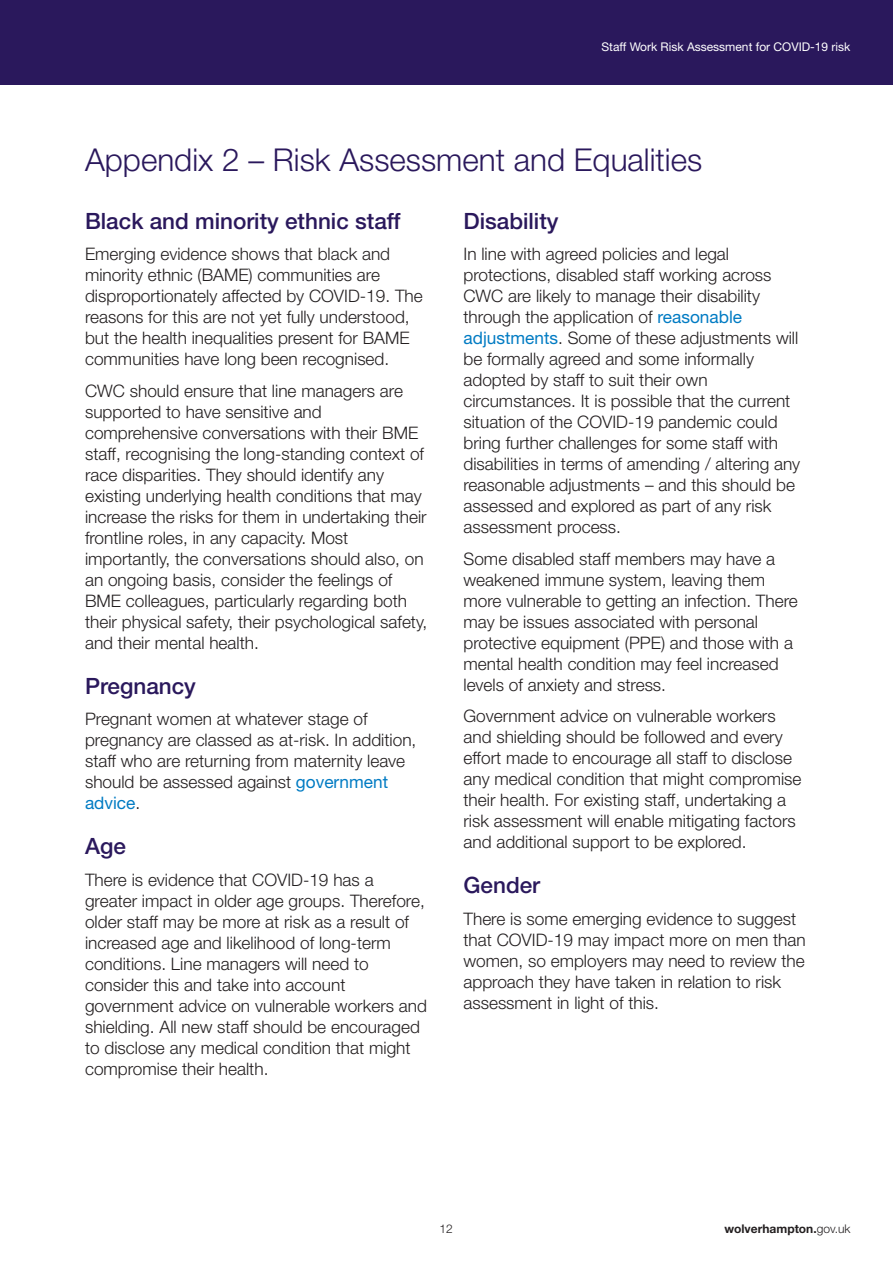
<style>
.page{position:relative;width:893px;height:1263px;background:#fff}
.page>*{position:absolute;margin:0;border:0;box-sizing:border-box;transform-origin:0 0}
.t1{font:300 31.5px "Helvetica Neue";color:#2a185c}
.t2{font:500 22.5px "Helvetica Neue";color:#2a185c}
.t3{font:300 17.25px/21px "Helvetica Neue";color:#231f20}
.t4{font:12px "Helvetica Neue LT Std";color:#fff}
.t5{font:700 12px "Helvetica Neue LT Std";color:#231f20}
.t6{font:300 12px "Helvetica Neue LT Std";color:#231f20}
.s1{font-family:"Helvetica Neue LT Std";font-weight:400;color:#007bc3}
.s2{font-weight:300}
</style>
<div class="page">
<div style="left:0;top:0;width:893px;height:85px;background:#2a185c"></div>
<p class="t4" style="left:601px;top:43px;width:250px">Staff Work Risk Assessment for COVID-19 risk</p>
<p class="t1" style="left:85px;top:149px;width:619px">Appendix 2 – Risk Assessment and Equalities</p>
<p class="t2" style="left:85px;top:213px;width:317px">Black and minority ethnic staff</p>
<p class="t3" style="left:85px;top:245px;width:339px">Emerging evidence shows that black and minority ethnic (BAME) communities are disproportionately affected by COVID-19. The reasons for this are not yet fully understood, but the health inequalities present for BAME communities have long been recognised.</p>
<p class="t3" style="left:85px;top:382px;width:344px">CWC should ensure that line managers are supported to have sensitive and comprehensive conversations with their BME staff, recognising the long-standing context of race disparities. They should identify any existing underlying health conditions that may increase the risks for them in undertaking their frontline roles, in any capacity. Most importantly, the conversations should also, on an ongoing basis, consider the feelings of BME colleagues, particularly regarding both their physical safety, their psychological safety, and their mental health.</p>
<p class="t2" style="left:85px;top:678px;width:112px">Pregnancy</p>
<p class="t3" style="left:85px;top:710px;width:333px">Pregnant women at whatever stage of pregnancy are classed as at-risk. In addition, staff who are returning from maternity leave should be assessed against <span class="s1">government advice</span>.</p>
<p class="t2" style="left:85px;top:838px;width:42px">Age</p>
<p class="t3" style="left:85px;top:871px;width:343px">There is evidence that COVID-19 has a greater impact in older age groups. Therefore, older staff may be more at risk as a result of increased age and likelihood of long-term conditions. Line managers will need to consider this and take into account government advice on vulnerable workers and shielding. All new staff should be encouraged to disclose any medical condition that might compromise their health.</p>
<p class="t2" style="left:463px;top:213px;width:97px">Disability</p>
<p class="t3" style="left:463px;top:245px;width:338px">In line with agreed policies and legal protections, disabled staff working across CWC are likely to manage their disability through the application of <span class="s1">reasonable adjustments</span>. Some of these adjustments will be formally agreed and some informally adopted by staff to suit their own circumstances. It is possible that the current situation of the COVID-19 pandemic could bring further challenges for some staff with disabilities in terms of amending / altering any reasonable adjustments – and this should be assessed and explored as part of any risk assessment process.</p>
<p class="t3" style="left:463px;top:550px;width:336px">Some disabled staff members may have a weakened immune system, leaving them more vulnerable to getting an infection. There may be issues associated with personal protective equipment (PPE) and those with a mental health condition may feel increased levels of anxiety and stress.</p>
<p class="t3" style="left:463px;top:707px;width:340px">Government advice on vulnerable workers and shielding should be followed and every effort made to encourage all staff to disclose any medical condition that might compromise their health. For existing staff, undertaking a risk assessment will enable mitigating factors and additional support to be explored.</p>
<p class="t2" style="left:463px;top:877px;width:78px">Gender</p>
<p class="t3" style="left:463px;top:910px;width:344px">There is some emerging evidence to suggest that COVID-19 may impact more on men than women, so employers may need to review the approach they have taken in relation to risk assessment in light of this.</p>
<p class="t6" style="left:440px;top:1224px;width:15px">12</p>
<p class="t5" style="left:724px;top:1222px;width:128px">wolverhampton.<span class="s2">gov.uk</span></p>
</div>
